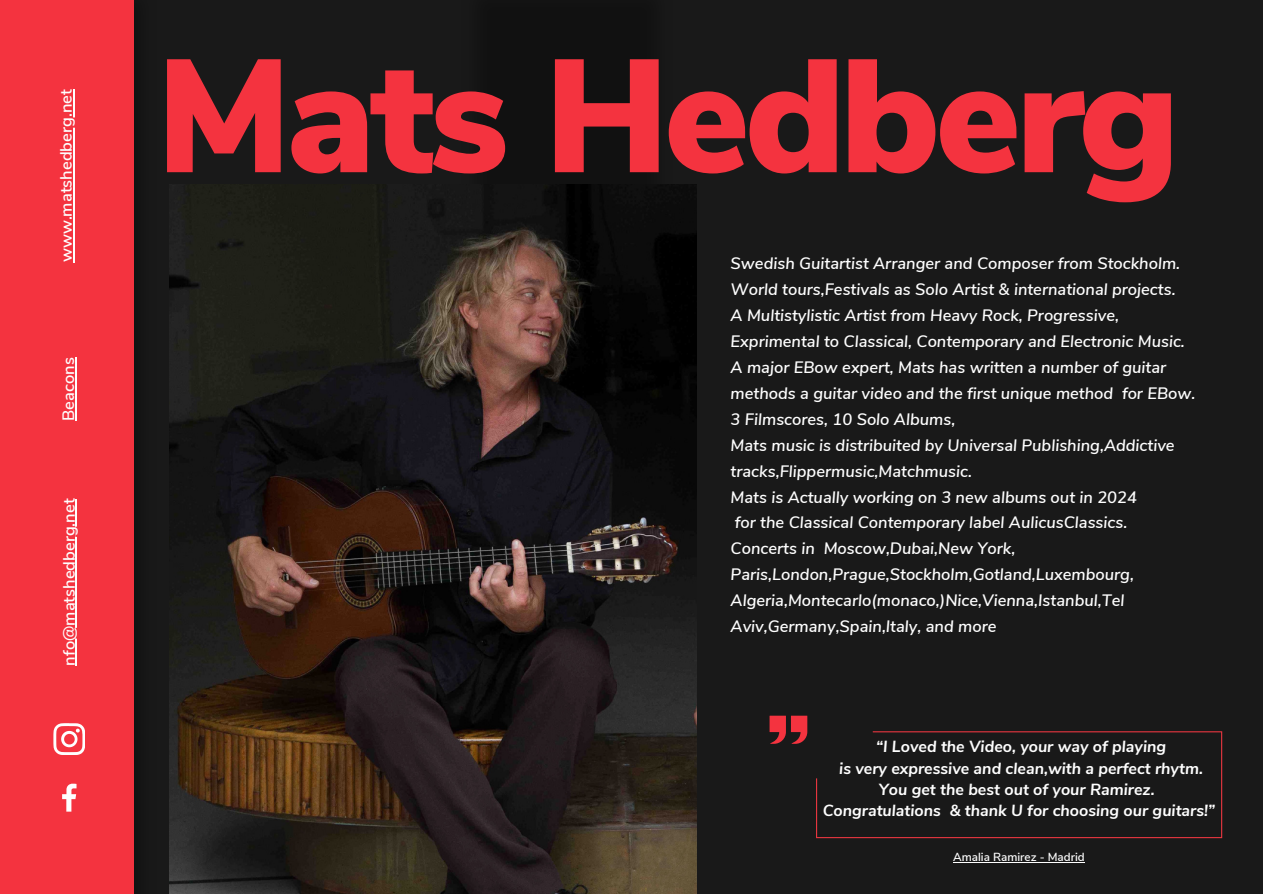
<style>
.page{position:relative;width:1263px;height:894px;background:#fff}
.page>*{position:absolute;margin:0;border:0;box-sizing:border-box;transform-origin:0 0}
.t1{font:900 160.05px "Nunito Sans";letter-spacing:-.03em;color:#f4333f}
.t2{font:italic 600 16.5px/25.8px "Nunito Sans";color:#fefefe}
.t3{font:600 16.5px "Nunito Sans";color:#fefefe}
.t4{font:italic 700 16.05px/21.3px "Nunito Sans";color:#fefefe;text-align:center}
.t5{font:600 11.7px "Nunito Sans";color:#fefefe}
</style>
<div class="page">
<div style="left:0;top:0;width:1263px;height:893px;background:#191919"></div>
<img style="left:133px;top:0;width:1px;height:893px">
<div style="left:0;top:0;width:133px;height:893px;background:#f4333f"></div>
<svg style="left:816px;top:731px;width:406px;height:106px"></svg>
<svg style="left:769px;top:715px;width:38px;height:28px"></svg>
<svg style="left:62px;top:783px;width:15px;height:28px"></svg>
<svg style="left:53px;top:723px;width:32px;height:31px"></svg>
<img style="left:169px;top:184px;width:528px;height:709px">
<hr style="left:953px;top:861px;width:132px;height:1px;background:#fefefe">
<hr style="left:76px;top:498px;width:1px;height:167px;background:#fefefe">
<hr style="left:73px;top:89px;width:1px;height:173px;background:#fefefe">
<hr style="left:75px;top:357px;width:1px;height:64px;background:#fefefe">
<p class="t3" style="left:55px;top:262px;width:174px;rotate:-90deg">www.matshedberg.net</p>
<h1 class="t3" style="left:58px;top:421px;width:65px;rotate:-90deg">Beacons</h1>
<p class="t3" style="left:58px;top:665px;width:168px;rotate:-90deg">nfo@matshedberg.net</p>
<h2 class="t1" style="left:156px;top:10px;width:1024px">Mats Hedberg</h2>
<h2 class="t2" style="left:731px;top:251px;width:466px">Swedish Guitartist Arranger and Composer from Stockholm.<br>World tours,Festivals as Solo Artist &amp; international projects.<br>A Multistylistic Artist from Heavy Rock, Progressive, Exprimental to Classical, Contemporary and Electronic Music.<br>A major EBow expert, Mats has written a number of guitar methods a guitar video and the first unique method for EBow.<br>3 Filmscores, 10 Solo Albums,<br>Mats music is distribuited by Universal Publishing,Addictive tracks,Flippermusic,Matchmusic.<br>Mats is Actually working on 3 new albums out in 2024<br>for the Classical Contemporary label AulicusClassics.<br>Concerts in Moscow,Dubai,New York, Paris,London,Prague,Stockholm,Gotland,Luxembourg, Algeria,Montecarlo(monaco,)Nice,Vienna,Istanbul,Tel Aviv,Germany,Spain,Italy, and more</h2>
<h2 class="t4" style="left:823px;top:736px;width:394px">“I Loved the Video, your way of playing<br>is very expressive and clean,with a perfect rhytm.<br>You get the best out of your Ramirez.<br>Congratulations &amp; thank U for choosing our guitars!”</h2>
<p class="t5" style="left:953px;top:848px;width:133px">Amalia Ramirez - Madrid</p>
</div>
